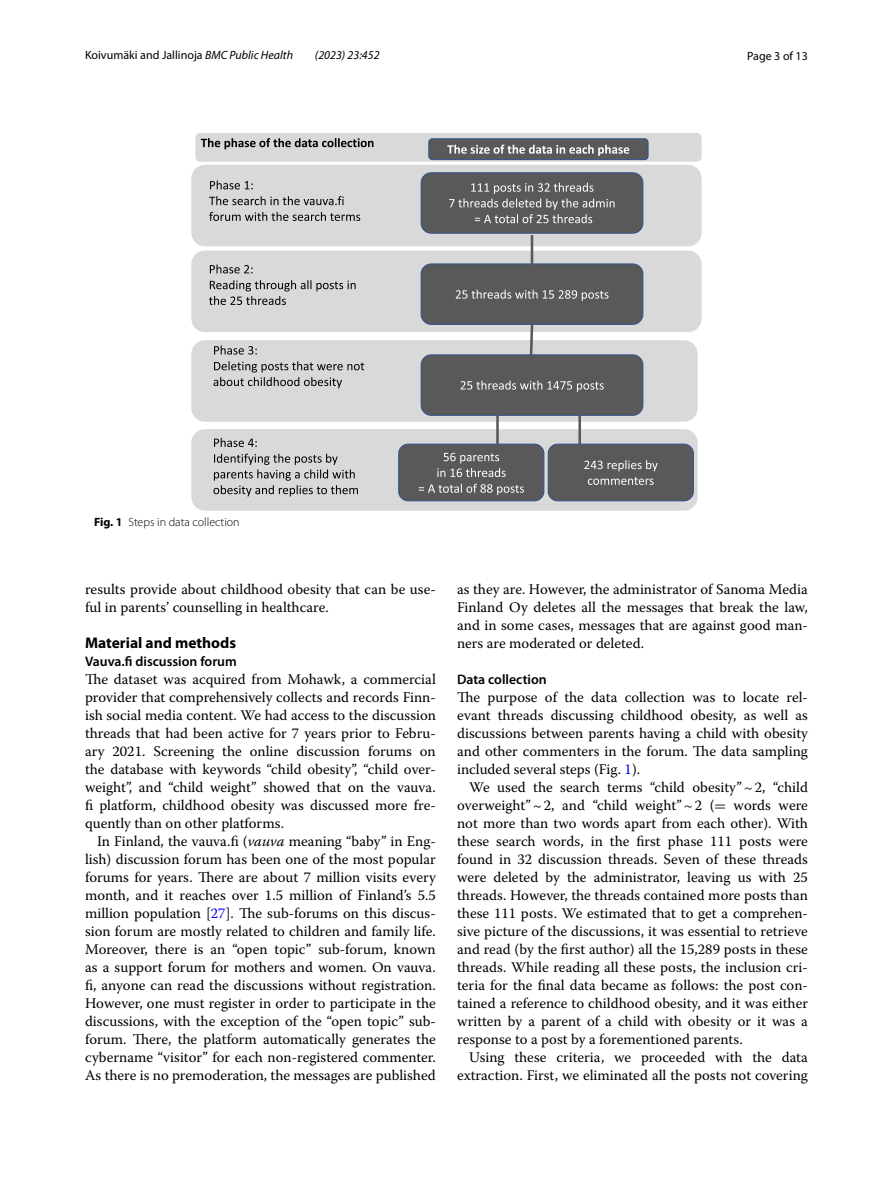
<style>
.page{position:relative;width:893px;height:1187px;background:#fff}
.page>*{position:absolute;margin:0;border:0;box-sizing:border-box;transform-origin:0 0}
.t1{font:700 15.45px "Myriad Pro";color:#000}
.t2{font:14.7px/18px "Warnock Pro";color:#000;text-align:justify}
.t3{font:600 13.8px "Myriad Pro";color:#000}
.t4{font:12px "Myriad Pro";color:#000}
.t5{font:300 12px "Myriad Pro";color:#000}
.t6{font:italic 12px "Myriad Pro";color:#000}
.s1{font-style:italic}
.s2{font-weight:700}
.s3{color:#00f}
.s4{font-family:"MTSY"}
</style>
<div class="page">
<div style="left:191px;top:165px;width:511px;height:81px;background:#d9d9d9;border-radius:14px"></div>
<div style="left:191px;top:250px;width:511px;height:82px;background:#d9d9d9;border-radius:14px"></div>
<div style="left:191px;top:340px;width:507px;height:82px;background:#d9d9d9;border-radius:14px"></div>
<div style="left:191px;top:429px;width:507px;height:81px;background:#d9d9d9;border-radius:14px"></div>
<svg style="left:210px;top:180px;width:43px;height:9px"></svg>
<svg style="left:209px;top:196px;width:135px;height:9px"></svg>
<svg style="left:209px;top:212px;width:151px;height:9px"></svg>
<svg style="left:214px;top:438px;width:43px;height:9px"></svg>
<svg style="left:213px;top:453px;width:145px;height:43px"></svg>
<svg style="left:214px;top:345px;width:43px;height:9px"></svg>
<svg style="left:214px;top:361px;width:150px;height:27px"></svg>
<svg style="left:210px;top:264px;width:43px;height:9px"></svg>
<svg style="left:209px;top:280px;width:147px;height:25px"></svg>
<div style="left:421px;top:173px;width:222px;height:60px;background:#595959;border-radius:10px"></div>
<div style="left:421px;top:172px;width:222px;height:61px;border:1px solid #2f528f;border-radius:10px"></div>
<svg style="left:449px;top:183px;width:166px;height:40px"></svg>
<div style="left:421px;top:264px;width:222px;height:60px;background:#595959;border-radius:10px"></div>
<div style="left:421px;top:263px;width:222px;height:62px;border:1px solid #2f528f;border-radius:10px"></div>
<div style="left:399px;top:444px;width:145px;height:57px;background:#595959;border-radius:9px"></div>
<div style="left:398px;top:444px;width:146px;height:57px;border:1px solid #2f528f;border-radius:9px"></div>
<svg style="left:437px;top:453px;width:69px;height:24px"></svg>
<svg style="left:419px;top:483px;width:105px;height:12px"></svg>
<div style="left:421px;top:355px;width:222px;height:60px;background:#595959;border-radius:10px"></div>
<div style="left:421px;top:354px;width:222px;height:61px;border:1px solid #2f528f;border-radius:10px"></div>
<div style="left:548px;top:444px;width:145px;height:57px;background:#595959;border-radius:9px"></div>
<div style="left:548px;top:444px;width:146px;height:57px;border:1px solid #2f528f;border-radius:9px"></div>
<svg style="left:584px;top:460px;width:74px;height:11px"></svg>
<svg style="left:588px;top:477px;width:66px;height:8px"></svg>
<div style="left:195px;top:133px;width:507px;height:29px;background:#d9d9d9;border-radius:5px"></div>
<div style="left:429px;top:139px;width:219px;height:21px;background:#595959;border-radius:3px"></div>
<div style="left:428px;top:138px;width:220px;height:22px;border:1px solid #2f528f;border-radius:3px"></div>
<svg style="left:447px;top:145px;width:182px;height:11px"></svg>
<svg style="left:201px;top:138px;width:172px;height:11px"></svg>
<svg style="left:456px;top:232px;width:153px;height:214px"></svg>
<p class="t4" style="left:85px;top:48px;width:210px">Koivumäki and Jallinoja <span class="s1">BMC Public Health</span></p>
<p class="t6" style="left:315px;top:48px;width:66px">(2023) 23:452</p>
<p class="t4" style="left:747px;top:48px;width:62px">Page 3 of 13</p>
<p class="t5" style="left:94px;top:515px;width:147px"><span class="s2">Fig. 1</span> Steps in data collection</p>
<p class="t2" style="left:85px;top:579px;width:352px">results provide about childhood obesity that can be use&shy;ful in parents’ counselling in healthcare.</p>
<p class="t1" style="left:85px;top:632px;width:153px">Material and methods</p>
<p class="t3" style="left:85px;top:652px;width:153px">Vauva.fi discussion forum</p>
<p class="t2" style="left:85px;top:669px;width:352px">The dataset was acquired from Mohawk, a commercial provider that comprehensively collects and records Finn&shy;ish social media content. We had access to the discussion threads that had been active for 7 years prior to Febru&shy;ary 2021. Screening the online discussion forums on the database with keywords “child obesity”, “child over&shy;weight”, and “child weight” showed that on the vauva. fi platform, childhood obesity was discussed more fre&shy;quently than on other platforms.</p>
<p class="t2" style="left:85px;top:831px;width:352px;text-indent:12px">In Finland, the vauva.fi (<span class="s1">vauva</span> meaning “baby” in Eng&shy;lish) discussion forum has been one of the most popular forums for years. There are about 7 million visits every month, and it reaches over 1.5 million of Finland’s 5.5 million population [<span class="s3">27</span>]. The sub-forums on this discus&shy;sion forum are mostly related to children and family life.<br>Moreover, there is an “open topic” sub-forum, known as a support forum for mothers and women. On vauva. fi, anyone can read the discussions without registration.<br>However, one must register in order to participate in the discussions, with the exception of the “open topic” sub&shy;forum. There, the platform automatically generates the cybername “visitor” for each non-registered commenter.<br>As there is no premoderation, the messages are published</p>
<p class="t2" style="left:457px;top:579px;width:352px">as they are. However, the administrator of Sanoma Media Finland Oy deletes all the messages that break the law, and in some cases, messages that are against good man&shy;ners are moderated or deleted.</p>
<p class="t3" style="left:457px;top:670px;width:91px">Data collection</p>
<p class="t2" style="left:457px;top:687px;width:352px">The purpose of the data collection was to locate rel&shy;evant threads discussing childhood obesity, as well as discussions between parents having a child with obesity and other commenters in the forum. The data sampling included several steps (Fig. <span class="s3">1</span>).</p>
<p class="t2" style="left:457px;top:777px;width:352px;text-indent:12px">We used the search terms “child obesity”~2, “child overweight”~2, and “child weight”~2 (<span class="s4">=</span> words were not more than two words apart from each other). With these search words, in the first phase 111 posts were found in 32 discussion threads. Seven of these threads were deleted by the administrator, leaving us with 25 threads. However, the threads contained more posts than these 111 posts. We estimated that to get a comprehen&shy;sive picture of the discussions, it was essential to retrieve and read (by the first author) all the 15,289 posts in these threads. While reading all these posts, the inclusion cri&shy;teria for the final data became as follows: the post con&shy;tained a reference to childhood obesity, and it was either written by a parent of a child with obesity or it was a response to a post by a forementioned parents.</p>
<p class="t2" style="left:457px;top:1047px;width:352px;text-align:right">Using these criteria, we proceeded with the data extraction. First, we eliminated all the posts not covering</p>
</div>
